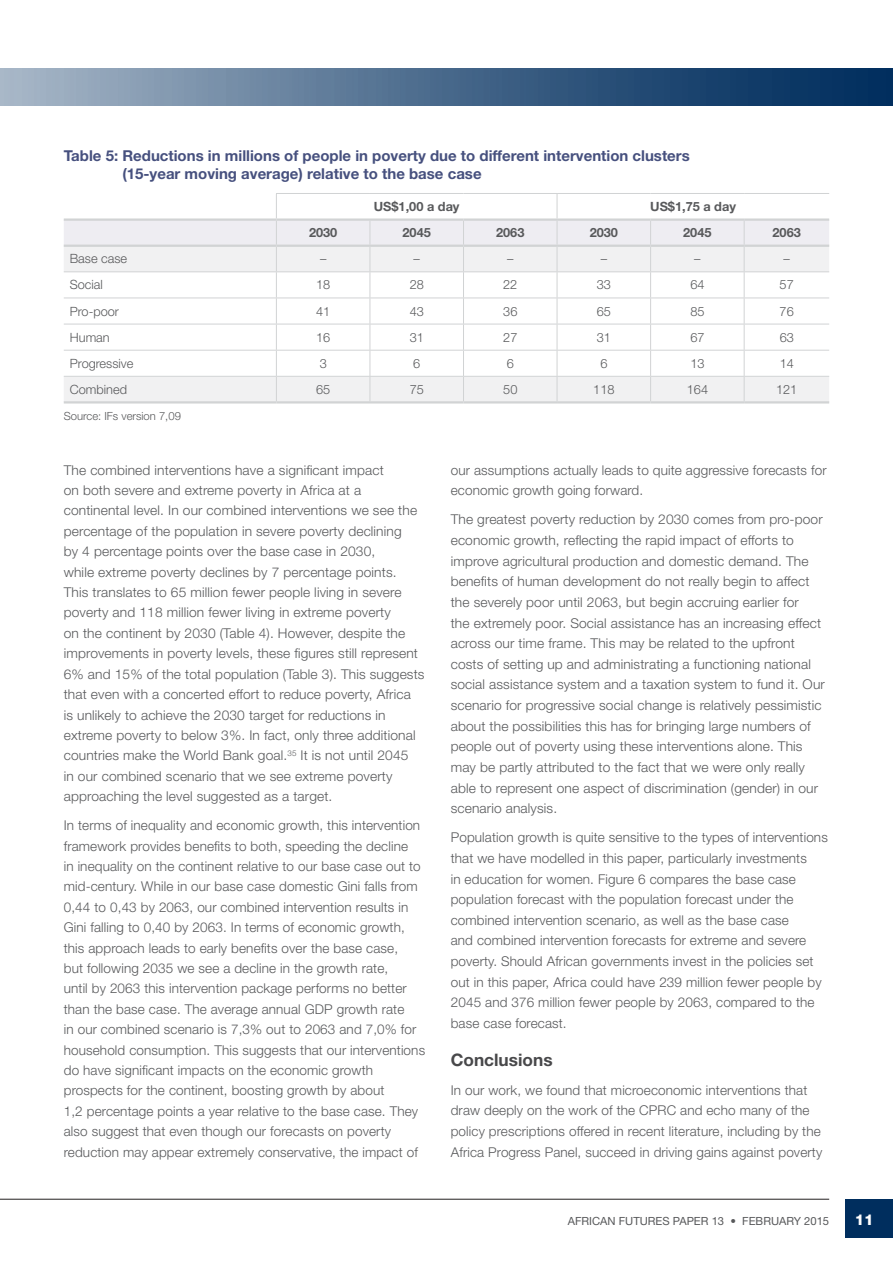
<style>
.page{position:relative;width:893px;height:1263px;background:#fff}
.page>*{position:absolute;margin:0;border:0;box-sizing:border-box;transform-origin:0 0}
.t1{font:700 17.25px "Helvetica Neue LT Std";color:#48484a}
.t2{font:700 15px/18px "Helvetica Neue LT Std";color:#46507e}
.t3{font:800 15px "Helvetica Neue LT Std";color:#fff}
.t4{font:300 13.5px/20.4px "Helvetica Neue LT Std";letter-spacing:.01em;color:#58595b}
.t5{font:300 12.75px "Helvetica Neue LT Std";color:#58595b}
.t6{font:700 12.75px "Helvetica Neue LT Std";color:#58595b}
.t7{font:11.25px "Helvetica Neue LT Std";color:#58595b}
.t8{font:300 11.25px "Helvetica Neue LT Std";color:#58595b}
</style>
<div class="page">
<div style="left:845px;top:1199px;width:48px;height:38px;background:#002e5e"></div>
<hr style="left:0;top:1199px;width:829px;height:1px;background:#231f20">
<img style="left:0;top:68px;width:893px;height:38px">
<hr style="left:276px;top:193px;width:94px;height:1px;background:#d1d3d4">
<hr style="left:370px;top:193px;width:93px;height:1px;background:#d1d3d4">
<hr style="left:463px;top:193px;width:94px;height:1px;background:#d1d3d4">
<hr style="left:557px;top:193px;width:94px;height:1px;background:#d1d3d4">
<hr style="left:651px;top:193px;width:93px;height:1px;background:#d1d3d4">
<hr style="left:744px;top:193px;width:85px;height:1px;background:#d1d3d4">
<svg style="left:64px;top:194px;width:765px;height:207px"></svg>
<hr style="left:64px;top:218px;width:212px;height:3px;background:#d1d3d4">
<hr style="left:276px;top:218px;width:94px;height:3px;background:#d1d3d4">
<hr style="left:370px;top:218px;width:93px;height:3px;background:#d1d3d4">
<hr style="left:463px;top:218px;width:94px;height:3px;background:#d1d3d4">
<hr style="left:557px;top:218px;width:94px;height:3px;background:#d1d3d4">
<hr style="left:651px;top:218px;width:93px;height:3px;background:#d1d3d4">
<hr style="left:744px;top:218px;width:85px;height:3px;background:#d1d3d4">
<hr style="left:64px;top:245px;width:212px;height:2px;background:#d1d3d4">
<hr style="left:276px;top:245px;width:94px;height:2px;background:#d1d3d4">
<hr style="left:370px;top:245px;width:93px;height:2px;background:#d1d3d4">
<hr style="left:463px;top:245px;width:94px;height:2px;background:#d1d3d4">
<hr style="left:557px;top:245px;width:94px;height:2px;background:#d1d3d4">
<hr style="left:651px;top:245px;width:93px;height:2px;background:#d1d3d4">
<hr style="left:744px;top:245px;width:85px;height:2px;background:#d1d3d4">
<hr style="left:64px;top:401px;width:212px;height:2px;background:#d1d3d4">
<hr style="left:276px;top:401px;width:94px;height:2px;background:#d1d3d4">
<hr style="left:370px;top:401px;width:93px;height:2px;background:#d1d3d4">
<hr style="left:463px;top:401px;width:94px;height:2px;background:#d1d3d4">
<hr style="left:557px;top:401px;width:94px;height:2px;background:#d1d3d4">
<hr style="left:651px;top:401px;width:93px;height:2px;background:#d1d3d4">
<hr style="left:744px;top:401px;width:85px;height:2px;background:#d1d3d4">
<p class="t2" style="left:122px;top:146px;width:569px;text-indent:-59px">Table 5: Reductions in millions of people in poverty due to different intervention clusters (15-year moving average) relative to the base case</p>
<p class="t6" style="left:374px;top:199px;width:87px">US$1,00 a day</p>
<p class="t6" style="left:650px;top:199px;width:87px">US$1,75 a day</p>
<p class="t6" style="left:309px;top:225px;width:30px">2030</p>
<p class="t6" style="left:403px;top:225px;width:30px">2045</p>
<p class="t6" style="left:496px;top:225px;width:30px">2063</p>
<p class="t6" style="left:590px;top:225px;width:30px">2030</p>
<p class="t6" style="left:683px;top:225px;width:30px">2045</p>
<p class="t6" style="left:772px;top:225px;width:30px">2063</p>
<p class="t5" style="left:70px;top:251px;width:59px">Base case</p>
<p class="t5" style="left:320px;top:251px;width:8px">–</p>
<p class="t5" style="left:414px;top:251px;width:8px">–</p>
<p class="t5" style="left:507px;top:251px;width:8px">–</p>
<p class="t5" style="left:601px;top:251px;width:8px">–</p>
<p class="t5" style="left:694px;top:251px;width:8px">–</p>
<p class="t5" style="left:783px;top:251px;width:8px">–</p>
<p class="t5" style="left:70px;top:277px;width:35px">Social</p>
<p class="t5" style="left:316px;top:277px;width:16px">18</p>
<p class="t5" style="left:410px;top:277px;width:16px">28</p>
<p class="t5" style="left:503px;top:277px;width:16px">22</p>
<p class="t5" style="left:597px;top:277px;width:16px">33</p>
<p class="t5" style="left:690px;top:277px;width:16px">64</p>
<p class="t5" style="left:780px;top:277px;width:16px">57</p>
<p class="t5" style="left:70px;top:303px;width:51px">Pro-poor</p>
<p class="t5" style="left:316px;top:303px;width:16px">41</p>
<p class="t5" style="left:410px;top:303px;width:16px">43</p>
<p class="t5" style="left:503px;top:303px;width:16px">36</p>
<p class="t5" style="left:597px;top:303px;width:16px">65</p>
<p class="t5" style="left:690px;top:303px;width:16px">85</p>
<p class="t5" style="left:780px;top:303px;width:16px">76</p>
<p class="t5" style="left:70px;top:329px;width:41px">Human</p>
<p class="t5" style="left:316px;top:329px;width:16px">16</p>
<p class="t5" style="left:410px;top:329px;width:16px">31</p>
<p class="t5" style="left:503px;top:329px;width:16px">27</p>
<p class="t5" style="left:597px;top:329px;width:16px">31</p>
<p class="t5" style="left:690px;top:329px;width:16px">67</p>
<p class="t5" style="left:780px;top:329px;width:16px">63</p>
<p class="t5" style="left:70px;top:355px;width:65px">Progressive</p>
<p class="t5" style="left:320px;top:355px;width:9px">3</p>
<p class="t5" style="left:413px;top:355px;width:9px">6</p>
<p class="t5" style="left:507px;top:355px;width:9px">6</p>
<p class="t5" style="left:600px;top:355px;width:9px">6</p>
<p class="t5" style="left:690px;top:355px;width:16px">13</p>
<p class="t5" style="left:780px;top:355px;width:16px">14</p>
<p class="t5" style="left:70px;top:382px;width:59px">Combined</p>
<p class="t5" style="left:316px;top:382px;width:16px">65</p>
<p class="t5" style="left:410px;top:382px;width:16px">75</p>
<p class="t5" style="left:503px;top:382px;width:16px">50</p>
<p class="t5" style="left:593px;top:382px;width:23px">118</p>
<p class="t5" style="left:687px;top:382px;width:23px">164</p>
<p class="t5" style="left:776px;top:382px;width:23px">121</p>
<p class="t8" style="left:64px;top:409px;width:119px">Source: IFs version 7,09</p>
<p class="t4" style="left:64px;top:459px;width:362px">The combined interventions have a significant impact<br>on both severe and extreme poverty in Africa at a continental level. In our combined interventions we see the percentage of the population in severe poverty declining<br>by 4 percentage points over the base case in 2030,<br>while extreme poverty declines by 7 percentage points.<br>This translates to 65 million fewer people living in severe poverty and 118 million fewer living in extreme poverty<br>on the continent by 2030 (Table 4). However, despite the improvements in poverty levels, these figures still represent 6% and 15% of the total population (Table 3). This suggests that even with a concerted effort to reduce poverty, Africa<br>is unlikely to achieve the 2030 target for reductions in extreme poverty to below 3%. In fact, only three additional countries make the World Bank goal.<sup>35</sup> It is not until 2045<br>in our combined scenario that we see extreme poverty approaching the level suggested as a target.</p>
<p class="t4" style="left:64px;top:815px;width:363px">In terms of inequality and economic growth, this intervention framework provides benefits to both, speeding the decline<br>in inequality on the continent relative to our base case out to mid-century. While in our base case domestic Gini falls from 0,44 to 0,43 by 2063, our combined intervention results in Gini falling to 0,40 by 2063. In terms of economic growth, this approach leads to early benefits over the base case,<br>but following 2035 we see a decline in the growth rate,<br>until by 2063 this intervention package performs no better than the base case. The average annual GDP growth rate<br>in our combined scenario is 7,3% out to 2063 and 7,0% for household consumption. This suggests that our interventions do have significant impacts on the economic growth prospects for the continent, boosting growth by about<br>1,2 percentage points a year relative to the base case. They also suggest that even though our forecasts on poverty reduction may appear extremely conservative, the impact of</p>
<p class="t4" style="left:451px;top:459px;width:377px">our assumptions actually leads to quite aggressive forecasts for economic growth going forward.</p>
<p class="t4" style="left:451px;top:509px;width:376px">The greatest poverty reduction by 2030 comes from pro-poor economic growth, reflecting the rapid impact of efforts to improve agricultural production and domestic demand. The benefits of human development do not really begin to affect the severely poor until 2063, but begin accruing earlier for<br>the extremely poor. Social assistance has an increasing effect across our time frame. This may be related to the upfront costs of setting up and administrating a functioning national social assistance system and a taxation system to fund it. Our scenario for progressive social change is relatively pessimistic about the possibilities this has for bringing large numbers of people out of poverty using these interventions alone. This may be partly attributed to the fact that we were only really able to represent one aspect of discrimination (gender) in our scenario analysis.</p>
<p class="t4" style="left:451px;top:827px;width:379px">Population growth is quite sensitive to the types of interventions that we have modelled in this paper, particularly investments<br>in education for women. Figure 6 compares the base case population forecast with the population forecast under the combined intervention scenario, as well as the base case<br>and combined intervention forecasts for extreme and severe poverty. Should African governments invest in the policies set out in this paper, Africa could have 239 million fewer people by 2045 and 376 million fewer people by 2063, compared to the base case forecast.</p>
<p class="t1" style="left:451px;top:1049px;width:103px">Conclusions</p>
<p class="t4" style="left:451px;top:1079px;width:373px">In our work, we found that microeconomic interventions that draw deeply on the work of the CPRC and echo many of the policy prescriptions offered in recent literature, including by the Africa Progress Panel, succeed in driving gains against poverty</p>
<p class="t7" style="left:568px;top:1214px;width:263px">AFRICAN FUTURES PAPER 13 • FEBRUARY 2015</p>
<p class="t3" style="left:855px;top:1211px;width:20px">11</p>
</div>
